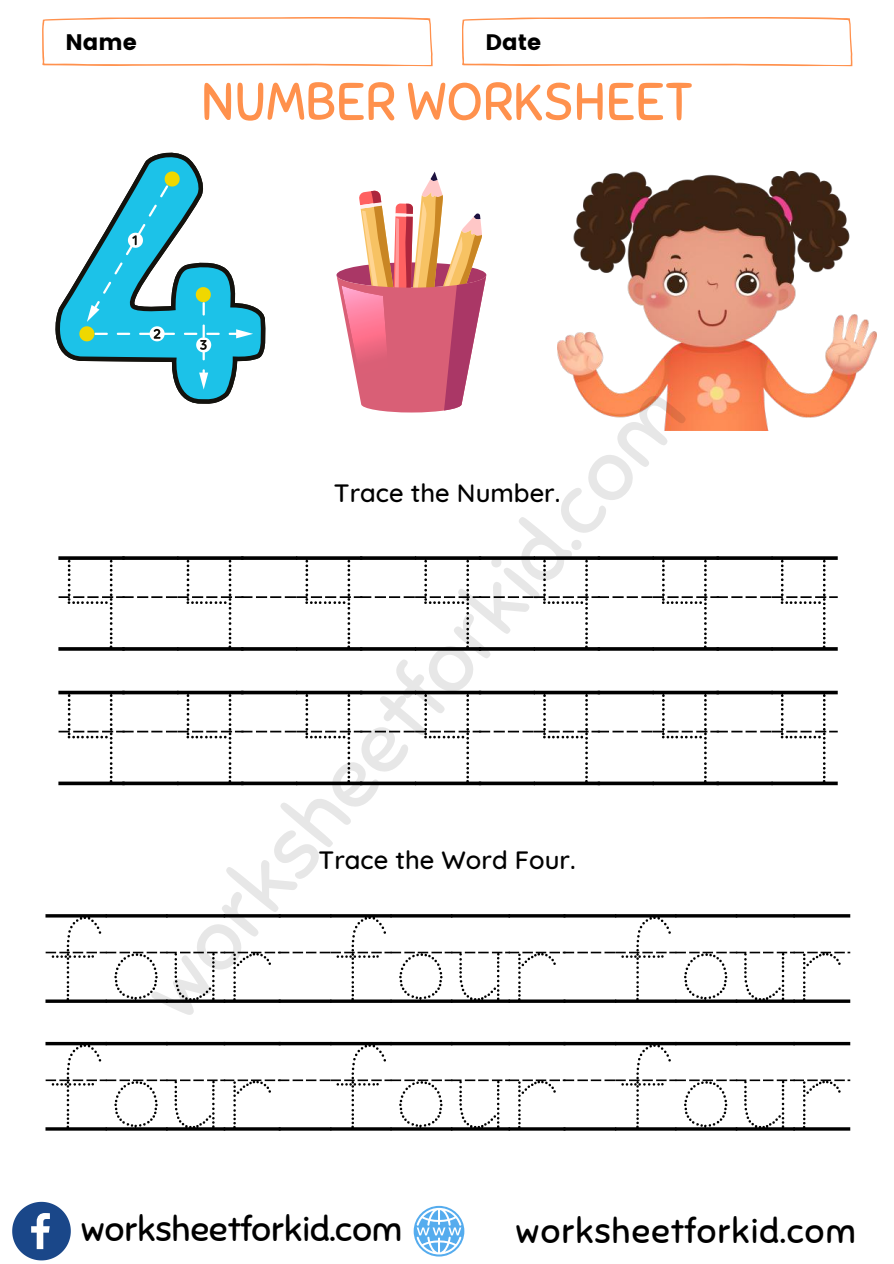
<style>
.page{position:relative;width:894px;height:1264px;background:#fff}
.page>*{position:absolute;margin:0;border:0;box-sizing:border-box;transform-origin:0 0}
.t1{font:148.35px/134.4px "KG Primary Dots Lined";color:#000}
.t2{font:139.35px/127.6px "KG Primary Dots Lined";color:#000}
.t3{font:85.2px "Sniglet";color:#000}
.t4{font:52.65px "Sniglet";color:#ff914d}
.t5{font:34.5px "Sniglet";letter-spacing:.015em;color:#000}
.t6{font:500 25.5px "Quicksand";color:#000}
.t7{font:22.35px "Poppins";color:#000}
</style>
<div class="page">
<svg style="left:42px;top:17px;width:390px;height:49px"></svg>
<svg style="left:462px;top:17px;width:390px;height:49px"></svg>
<svg style="left:413px;top:1205px;width:51px;height:51px"></svg>
<svg style="left:12px;top:1201px;width:59px;height:59px"></svg>
<svg style="left:55px;top:152px;width:210px;height:252px"></svg>
<svg style="left:79px;top:171px;width:174px;height:218px"></svg>
<img style="left:557px;top:171px;width:318px;height:259px">
<svg style="left:336px;top:172px;width:150px;height:240px"></svg>
<p class="t7" style="left:65px;top:29px;width:73px">Name</p>
<p class="t7" style="left:485px;top:29px;width:57px">Date</p>
<h3 class="t4" style="left:201px;top:69px;width:493px">NUMBER WORKSHEET</h3>
<h3 class="t3" style="left:118px;top:972px;width:796px;rotate:-50deg">worksheetforkid.com</h3>
<p class="t6" style="left:334px;top:476px;width:228px">Trace the Number.</p>
<h1 class="t1" style="left:59px;top:541px;width:778px">4 4 4 4 4 4 4<br>4 4 4 4 4 4 4</h1>
<p class="t6" style="left:318px;top:843px;width:258px">Trace the Word Four.</p>
<h2 class="t2" style="left:46px;top:899px;width:804px">FOUR FOUR FOUR<br>FOUR FOUR FOUR</h2>
<p class="t5" style="left:81px;top:1208px;width:323px">worksheetforkid.com</p>
<p class="t5" style="left:515px;top:1209px;width:342px">worksheetforkid.com</p>
</div>
